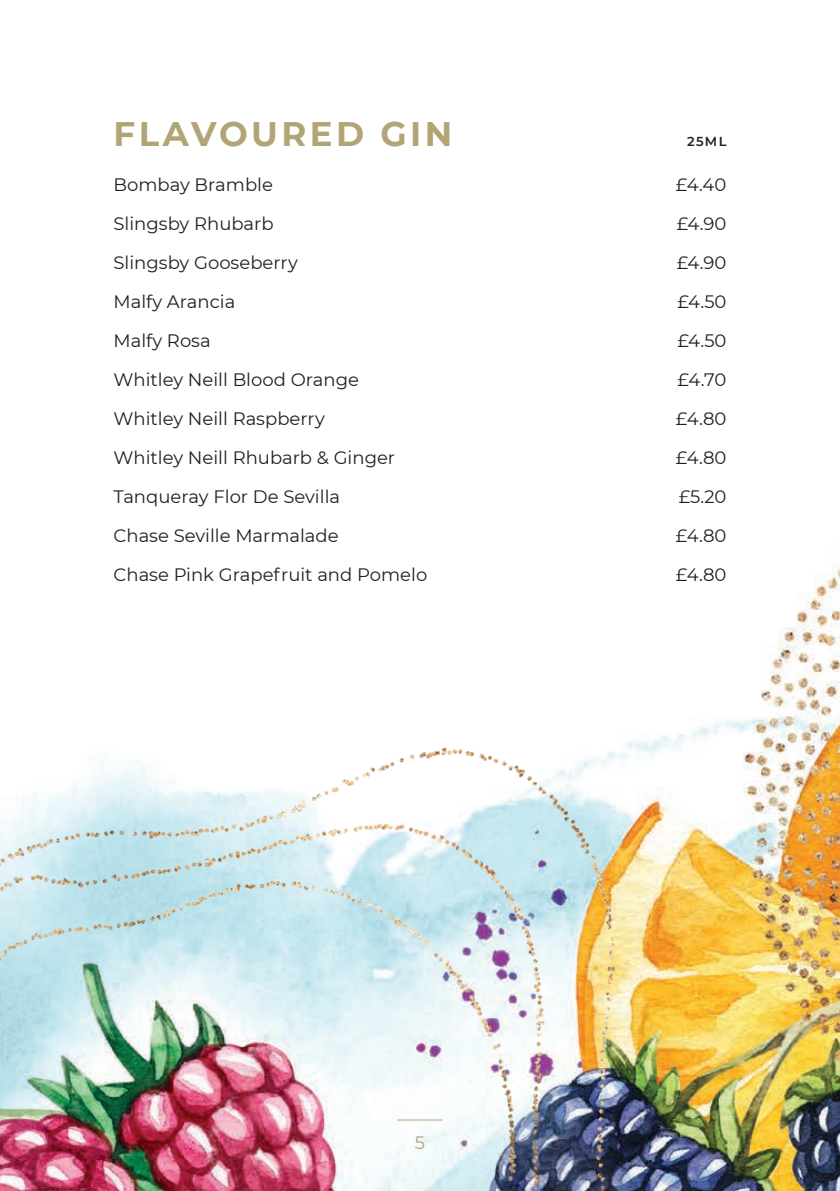
<style>
.page{position:relative;width:840px;height:1191px;background:#fff}
.page>*{position:absolute;margin:0;border:0;box-sizing:border-box;transform-origin:0 0}
.Section_Header_Big{font:700 34px "Montserrat";letter-spacing:.1em;color:#b1a576}
.Drinks{font:18px "Montserrat";color:#231f20}
.Body{font:18px "Montserrat";color:#b1a576}
.Section_Header_Big-2{font:600 13px "Montserrat";color:#231f20}
</style>
<div class="page">
<img style="left:658px;top:566px;width:181px;height:625px">
<img style="left:0;top:740px;width:658px;height:451px">
<p class="Section_Header_Big" style="left:113px;top:110px;width:340px">FLAVOURED GIN</p>
<p class="Section_Header_Big-2" style="left:686px;top:132px;width:41px">25ML</p>
<p class="Drinks" style="left:113px;top:172px;width:161px">Bombay Bramble</p>
<p class="Drinks" style="left:675px;top:172px;width:52px">£4.40</p>
<p class="Drinks" style="left:113px;top:211px;width:161px">Slingsby Rhubarb</p>
<p class="Drinks" style="left:676px;top:211px;width:51px">£4.90</p>
<p class="Drinks" style="left:113px;top:250px;width:186px">Slingsby Gooseberry</p>
<p class="Drinks" style="left:676px;top:250px;width:51px">£4.90</p>
<p class="Drinks" style="left:113px;top:289px;width:123px">Malfy Arancia</p>
<p class="Drinks" style="left:677px;top:289px;width:50px">£4.50</p>
<p class="Drinks" style="left:113px;top:328px;width:99px">Malfy Rosa</p>
<p class="Drinks" style="left:677px;top:328px;width:50px">£4.50</p>
<p class="Drinks" style="left:113px;top:367px;width:247px">Whitley Neill Blood Orange</p>
<p class="Drinks" style="left:677px;top:367px;width:50px">£4.70</p>
<p class="Drinks" style="left:113px;top:406px;width:213px">Whitley Neill Raspberry</p>
<p class="Drinks" style="left:675px;top:406px;width:52px">£4.80</p>
<p class="Drinks" style="left:113px;top:445px;width:283px">Whitley Neill Rhubarb &amp; Ginger</p>
<p class="Drinks" style="left:675px;top:445px;width:52px">£4.80</p>
<p class="Drinks" style="left:113px;top:484px;width:228px">Tanqueray Flor De Sevilla</p>
<p class="Drinks" style="left:678px;top:484px;width:49px">£5.20</p>
<p class="Drinks" style="left:113px;top:523px;width:226px">Chase Seville Marmalade</p>
<p class="Drinks" style="left:675px;top:523px;width:52px">£4.80</p>
<p class="Drinks" style="left:113px;top:562px;width:315px">Chase Pink Grapefruit and Pomelo</p>
<p class="Drinks" style="left:675px;top:562px;width:52px">£4.80</p>
<p class="Body" style="left:414px;top:1130px;width:12px">5</p>
</div>
